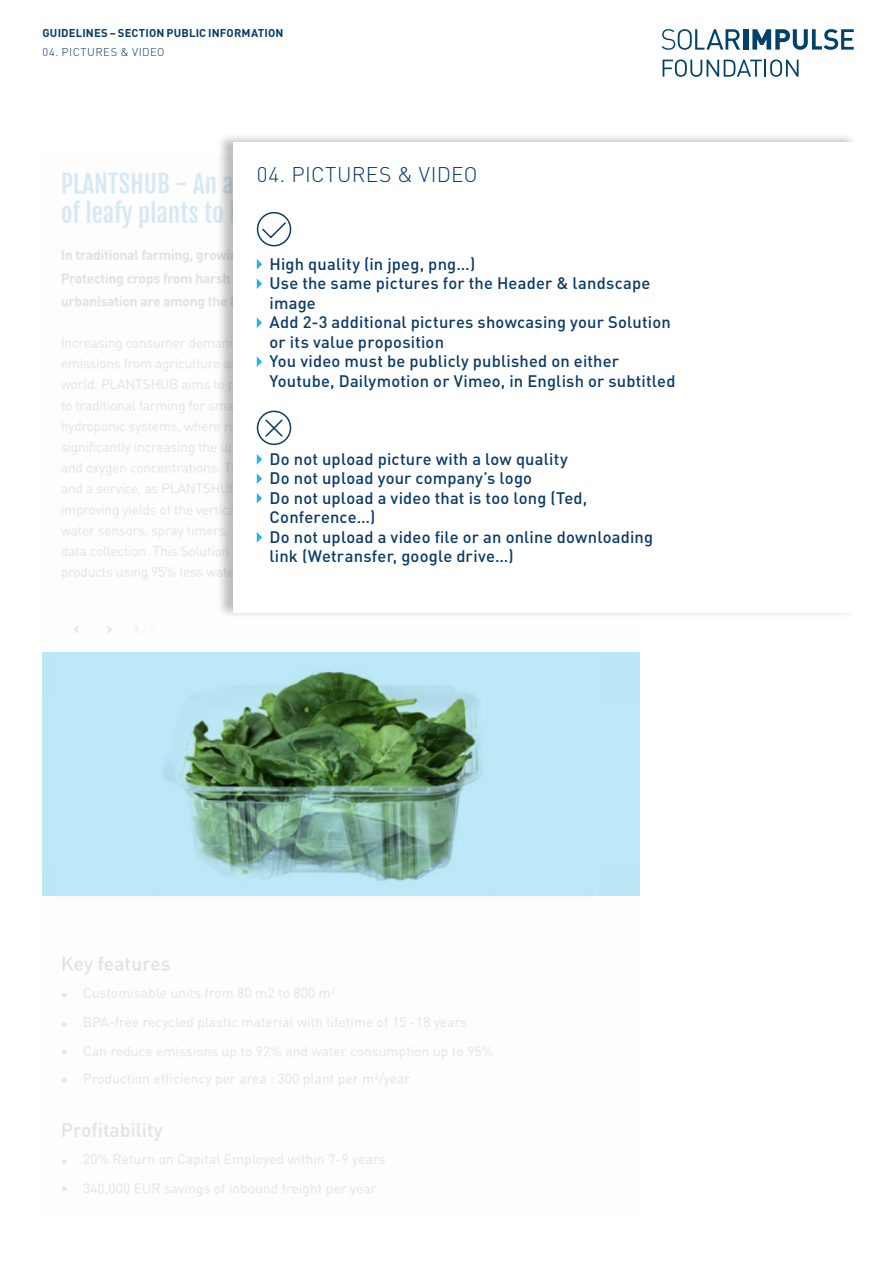
<style>
.page{position:relative;width:893px;height:1263px;background:#fff}
.page>*{position:absolute;margin:0;border:0;box-sizing:border-box;transform-origin:0 0}
.t1{font:300 21px "DIN";letter-spacing:.015em;color:#0a3b69}
.t2{font:500 16.5px/19.5px "DIN";letter-spacing:.01em;color:#0a3b69}
.t3{font:700 11.25px "DIN";letter-spacing:.015em;color:#0a3b69}
.t4{font:300 11.25px "DIN";letter-spacing:.04em;color:#0a3b69}
</style>
<div class="page">
<svg style="left:663px;top:59px;width:135px;height:18px"></svg>
<svg style="left:752px;top:29px;width:102px;height:21px"></svg>
<div style="left:743px;top:29px;width:5px;height:21px;background:#02426a"></div>
<svg style="left:662px;top:29px;width:78px;height:21px"></svg>
<img style="left:43px;top:172px;width:597px;height:1025px">
<img style="left:54px;top:895px;width:539px;height:5px">
<svg style="left:43px;top:652px;width:597px;height:243px;background:#9ec9c8"></svg>
<div style="left:216px;top:132px;width:642px;height:487px;background:#000;opacity:.25"></div>
<div style="left:233px;top:142px;width:624px;height:470px;background:#fff"></div>
<div style="left:257px;top:212px;width:34px;height:34px;border:2px solid #0a3b69;border-radius:50%"></div>
<svg style="left:261px;top:221px;width:26px;height:18px"></svg>
<svg style="left:257px;top:259px;width:5px;height:11px"></svg>
<svg style="left:257px;top:278px;width:5px;height:11px"></svg>
<svg style="left:257px;top:317px;width:5px;height:11px"></svg>
<svg style="left:257px;top:356px;width:5px;height:11px"></svg>
<div style="left:257px;top:411px;width:34px;height:34px;border:2px solid #0a3b69;border-radius:50%"></div>
<svg style="left:265px;top:419px;width:18px;height:18px"></svg>
<svg style="left:257px;top:454px;width:5px;height:11px"></svg>
<svg style="left:257px;top:473px;width:5px;height:11px"></svg>
<svg style="left:257px;top:493px;width:5px;height:11px"></svg>
<svg style="left:257px;top:532px;width:5px;height:11px"></svg>
<p class="t3" style="left:43px;top:26px;width:242px">GUIDELINES – SECTION PUBLIC INFORMATION</p>
<p class="t4" style="left:43px;top:45px;width:124px">04. PICTURES &amp; VIDEO</p>
<p class="t1" style="left:257px;top:162px;width:222px">04. PICTURES &amp; VIDEO</p>
<p class="t2" style="left:270px;top:253px;width:407px">High quality (in jpeg, png…)<br>Use the same pictures for the Header &amp; landscape image<br>Add 2-3 additional pictures showcasing your Solution or its value proposition<br>You video must be publicly published on either Youtube, Dailymotion or Vimeo, in English or subtitled</p>
<p class="t2" style="left:270px;top:448px;width:385px">Do not upload picture with a low quality<br>Do not upload your company’s logo<br>Do not upload a video that is too long (Ted, Conference…)<br>Do not upload a video file or an online downloading link (Wetransfer, google drive…)</p>
</div>
